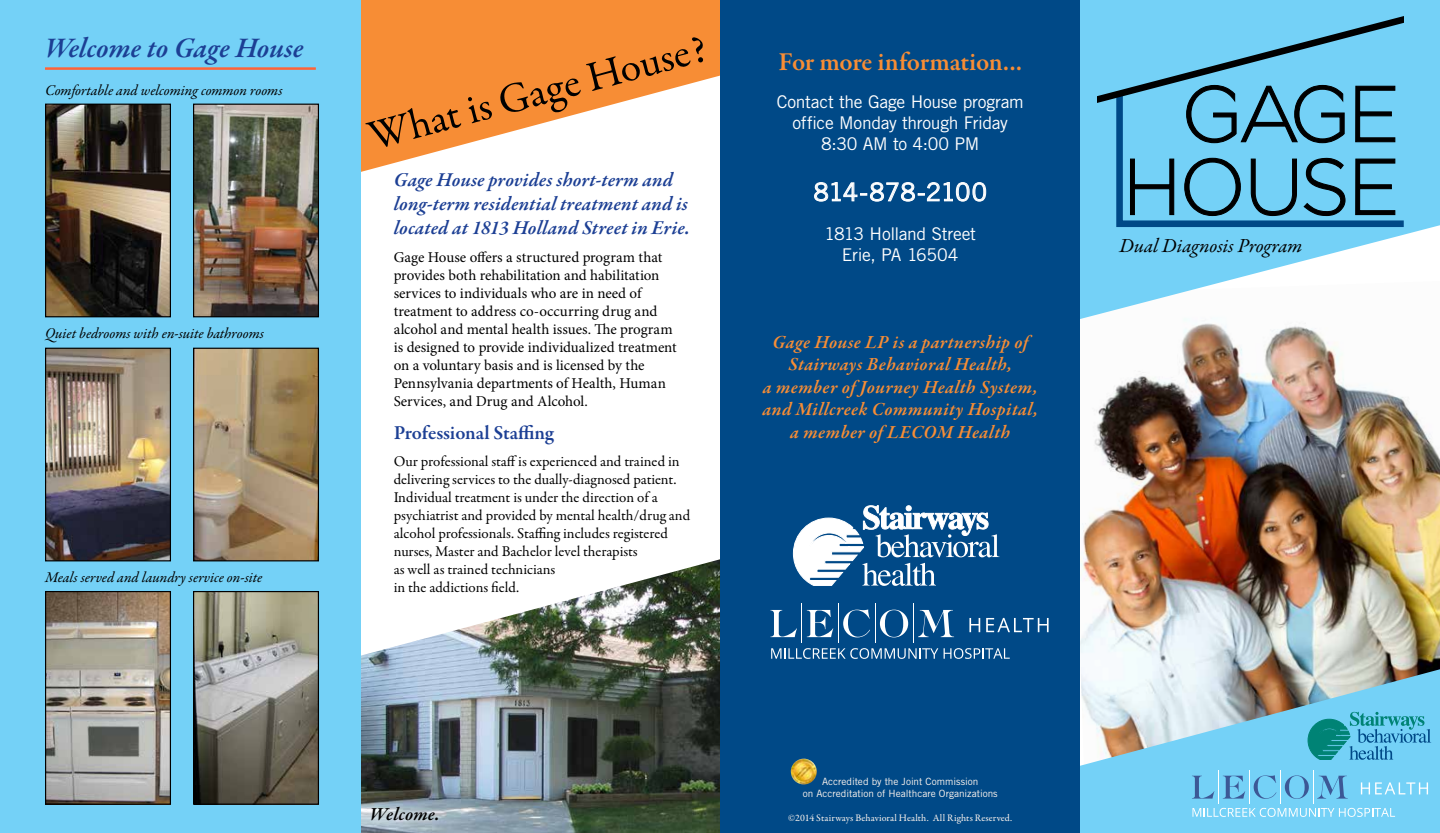
<style>
.page{position:relative;width:1440px;height:833px;background:#fff}
.page>*{position:absolute;margin:0;border:0;box-sizing:border-box;transform-origin:0 0}
.t1{font:42.5px "Garamond Premr Pro";color:#000}
.t2{font:italic 600 28.75px "Garamond Premr Pro";letter-spacing:-.005em;color:#1c3f94}
.t3{font:600 26.25px "Garamond Premr Pro";letter-spacing:-.015em;color:#f78d35}
.t4{font:25px "Trade Gothic LT Std";letter-spacing:-.015em;color:#fff}
.t5{font:italic 600 20px/24px "Garamond Premr Pro";letter-spacing:.005em;color:#1c3f94}
.t6{font:italic 20px "Garamond Premr Pro";color:#000}
.t7{font:600 20px "Garamond Premr Pro";color:#1c3f94}
.t8{font:italic 600 18.75px/22.5px "Garamond Premr Pro";letter-spacing:.025em;color:#f78d35;text-align:center}
.t9{font:italic 600 18.75px "Garamond Premr Pro";letter-spacing:.005em;color:#000}
.t10{font:17.5px/21px "Trade Gothic LT Std";letter-spacing:-.015em;color:#fff;text-align:center}
.t11{font:15px/18px "Minion Pro";color:#000}
.t12{font:15px/18px "Garamond Premr Pro";color:#000}
.t13{font:italic 15px "Garamond Premr Pro";letter-spacing:-.005em;color:#000}
.t14{font:10px/12px "Trade Gothic LT Std";color:#fff6ef;text-align:center}
.t15{font:10px "Garamond Premr Pro";letter-spacing:.015em;color:#fff6ef}
</style>
<div class="page">
<img style="left:361px;top:660px;width:359px;height:172px">
<img style="left:361px;top:559px;width:359px;height:101px">
<svg style="left:361px;top:0;width:359px;height:172px;fill:#f78d35"></svg>
<img style="left:1080px;top:370px;width:360px;height:299px">
<svg style="left:1080px;top:0;width:360px;height:370px"></svg>
<svg style="left:1080px;top:669px;width:360px;height:163px;background:#93cde4"></svg>
<svg style="left:1308px;top:711px;width:123px;height:48px;background:#4bb1cb"></svg>
<div style="left:364px;top:800px;width:81px;height:28px;background:#fff;opacity:.75"></div>
<div style="left:720px;top:0;width:360px;height:832px;background:#004987"></div>
<svg style="left:793px;top:505px;width:206px;height:81px"></svg>
<svg style="left:814px;top:182px;width:172px;height:20px"></svg>
<img style="left:791px;top:758px;width:26px;height:26px">
<div style="left:0;top:0;width:361px;height:832px;background:#74d1f7"></div>
<img style="left:47px;top:593px;width:122px;height:209px">
<div style="left:45px;top:591px;width:126px;height:213px;border:1px solid #000"></div>
<img style="left:195px;top:593px;width:122px;height:209px">
<div style="left:193px;top:591px;width:126px;height:213px;border:1px solid #000"></div>
<img style="left:195px;top:349px;width:122px;height:210px">
<div style="left:193px;top:347px;width:126px;height:214px;border:1px solid #000"></div>
<img style="left:47px;top:349px;width:122px;height:210px">
<div style="left:45px;top:347px;width:126px;height:214px;border:1px solid #000"></div>
<svg style="left:1098px;top:14px;width:306px;height:216px;background:#5eadcf"></svg>
<img style="left:47px;top:106px;width:122px;height:209px">
<div style="left:45px;top:104px;width:126px;height:213px;border:1px solid #000"></div>
<img style="left:195px;top:106px;width:122px;height:209px">
<div style="left:193px;top:104px;width:126px;height:213px;border:1px solid #000"></div>
<hr style="left:45px;top:67px;width:271px;height:3px;background:#ff6337">
<hr style="left:913px;top:603px;width:1px;height:40px;background:#fff">
<hr style="left:875px;top:603px;width:1px;height:40px;background:#fff">
<hr style="left:838px;top:603px;width:1px;height:40px;background:#fff">
<hr style="left:801px;top:603px;width:1px;height:40px;background:#fff">
<svg style="left:969px;top:618px;width:11px;height:14px"></svg>
<svg style="left:986px;top:618px;width:63px;height:14px"></svg>
<svg style="left:771px;top:648px;width:167px;height:10px"></svg>
<svg style="left:944px;top:648px;width:66px;height:10px"></svg>
<svg style="left:918px;top:610px;width:36px;height:27px"></svg>
<svg style="left:880px;top:609px;width:28px;height:28px"></svg>
<svg style="left:843px;top:609px;width:27px;height:28px"></svg>
<svg style="left:807px;top:610px;width:26px;height:27px"></svg>
<svg style="left:771px;top:610px;width:26px;height:27px"></svg>
<hr style="left:1313px;top:770px;width:1px;height:33px;background:#fff">
<hr style="left:1280px;top:770px;width:1px;height:33px;background:#fff">
<hr style="left:1249px;top:770px;width:1px;height:33px;background:#fff">
<hr style="left:1218px;top:770px;width:1px;height:33px;background:#fff">
<svg style="left:1361px;top:782px;width:67px;height:12px"></svg>
<svg style="left:1192px;top:807px;width:203px;height:9px;background:#97dcf8"></svg>
<svg style="left:1317px;top:775px;width:31px;height:23px"></svg>
<svg style="left:1285px;top:775px;width:24px;height:23px"></svg>
<svg style="left:1254px;top:775px;width:22px;height:23px"></svg>
<svg style="left:1223px;top:775px;width:22px;height:23px"></svg>
<svg style="left:1192px;top:775px;width:22px;height:23px"></svg>
<h2 class="t2" style="left:45px;top:30px;width:260px">Welcome to Gage House</h2>
<h1 class="t1" style="left:362px;top:112px;width:350px;rotate:-15deg">What is Gage House?</h1>
<p class="t13" style="left:45px;top:81px;width:239px">Comfortable and welcoming common rooms</p>
<p class="t13" style="left:45px;top:324px;width:220px">Quiet bedrooms with en-suite bathrooms</p>
<p class="t13" style="left:45px;top:567px;width:219px">Meals served and laundry service on-site</p>
<h3 class="t5" style="left:394px;top:169px;width:298px">Gage House provides short-term and long-term residential treatment and is located at 1813 Holland Street in Erie.</h3>
<p class="t11" style="left:394px;top:248px;width:284px">Gage House offers a structured program that provides both rehabilitation and habilitation services to individuals who are in need of treatment to address co-occurring drug and alcohol and mental health issues. The program is designed to provide individualized treatment on a voluntary basis and is licensed by the Pennsylvania departments of Health, Human Services, and Drug and Alcohol.</p>
<h3 class="t7" style="left:394px;top:420px;width:162px">Professional Staffing</h3>
<p class="t12" style="left:394px;top:452px;width:298px">Our professional staff is experienced and trained in delivering services to the dually-diagnosed patient.<br>Individual treatment is under the direction of a psychiatrist and provided by mental health/drug and alcohol professionals. Staffing includes registered nurses, Master and Bachelor level therapists<br>as well as trained technicians<br>in the addictions field.</p>
<h3 class="t3" style="left:779px;top:46px;width:245px">For more information...</h3>
<p class="t10" style="left:777px;top:91px;width:249px">Contact the Gage House program office Monday through Friday<br>8:30 AM to 4:00 PM</p>
<h3 class="t4" style="left:814px;top:177px;width:175px">814-878-2100</h3>
<p class="t10" style="left:825px;top:223px;width:153px">1813 Holland Street<br>Erie, PA 16504</p>
<p class="t8" style="left:762px;top:331px;width:277px">Gage House LP is a partnership of<br>Stairways Behavioral Health,<br>a member of Journey Health System, and Millcreek Community Hospital, a member of LECOM Health</p>
<p class="t14" style="left:803px;top:775px;width:196px">Accredited by the Joint Commission<br>on Accreditation of Healthcare Organizations</p>
<p class="t9" style="left:370px;top:802px;width:71px">Welcome.</p>
<p class="t15" style="left:788px;top:811px;width:226px">©2014 Stairways Behavioral Health. All Rights Reserved.</p>
<h3 class="t6" style="left:1120px;top:233px;width:184px">Dual Diagnosis Program</h3>
</div>
